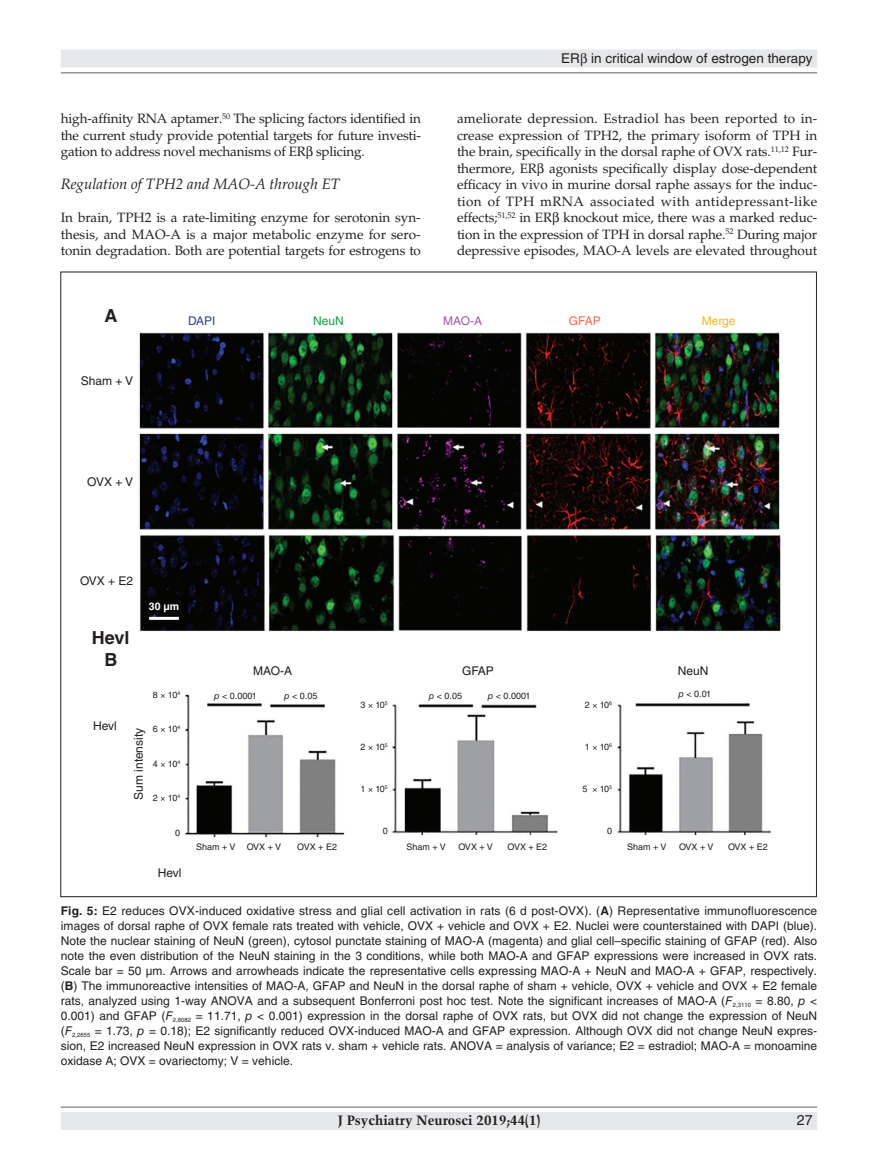
<style>
.page{position:relative;width:878px;height:1175px;background:#fff}
.page>*{position:absolute;margin:0;border:0;box-sizing:border-box;transform-origin:0 0}
.t1{font:700 18px "Helvetica LT Std";color:#231f20}
.t2{font:italic 15px "Palatino LT Std";color:#231f20}
.t3{font:14.25px "Helvetica LT Std";color:#231f20}
.t4{font:13.5px/16.5px "Palatino LT Std";letter-spacing:-.01em;color:#231f20;text-align:justify}
.t5{font:13.5px "Helvetica LT Std";color:#231f20}
.t6{font:700 13.5px "Trump Mediaeval LT Std";color:#231f20}
.t7{font:12px/15px "Helvetica LT Std";color:#231f20;text-align:justify}
.t8{font:12px "Helvetica LT Std";color:#a858a3}
.t9{font:12px "Helvetica LT Std";color:#fcb615}
.t10{font:12px "Helvetica LT Std";color:#2d409a}
.t11{font:12px "Helvetica LT Std";color:#169c48}
.t12{font:12px "Helvetica LT Std";color:#f2684c}
.t13{font:700 10.5px "Helvetica LT Std";color:#fff}
.t14{font:9px "Helvetica LT Std";color:#231f20}
.s1{font-style:italic}
.s2{font-weight:700}
</style>
<div class="page">
<div style="left:61px;top:50px;width:756px;height:18px;background:#e6e7e9"></div>
<hr style="left:61px;top:72px;width:756px;height:2px;background:#939598">
<div style="left:61px;top:1112px;width:756px;height:18px;background:#e6e7e9"></div>
<hr style="left:61px;top:1106px;width:756px;height:1px;background:#939598">
<img style="left:139px;top:332px;width:642px;height:506px">
<hr style="left:149px;top:617px;width:30px;height:3px;background:#fff">
<svg style="left:161px;top:693px;width:4px;height:4px"></svg>
<svg style="left:161px;top:728px;width:4px;height:4px"></svg>
<svg style="left:161px;top:762px;width:4px;height:4px"></svg>
<svg style="left:161px;top:797px;width:4px;height:4px"></svg>
<svg style="left:368px;top:704px;width:4px;height:4px"></svg>
<svg style="left:368px;top:746px;width:4px;height:4px"></svg>
<svg style="left:368px;top:788px;width:4px;height:4px"></svg>
<svg style="left:592px;top:704px;width:4px;height:4px"></svg>
<svg style="left:592px;top:746px;width:4px;height:4px"></svg>
<svg style="left:592px;top:788px;width:4px;height:4px"></svg>
<p class="t4" style="left:61px;top:110px;width:362px">high-affinity RNA aptamer.<sup>50</sup> The splicing factors identified in the current study provide potential targets for future investi&shy;gation to address novel mechanisms of ER splicing.</p>
<p class="t2" style="left:61px;top:175px;width:281px">Regulation of TPH2 and MAO-A through ET</p>
<p class="t4" style="left:61px;top:209px;width:362px">In brain, TPH2 is a rate-limiting enzyme for serotonin syn&shy;thesis, and MAO-A is a major metabolic enzyme for sero&shy;tonin degradation. Both are potential targets for estrogens to</p>
<h1 class="t1" style="left:104px;top:304px;width:14px">A</h1>
<p class="t7" style="left:81px;top:373px;width:54px">Sham + V</p>
<p class="t10" style="left:188px;top:314px;width:29px">DAPI</p>
<p class="t11" style="left:313px;top:314px;width:32px">NeuN</p>
<p class="t5" style="left:561px;top:50px;width:253px">ER in critical window of estrogen therapy</p>
<p class="t4" style="left:457px;top:110px;width:362px">ameliorate depression. Estradiol has been reported to in&shy;crease expression of TPH2, the primary isoform of TPH in the brain, specifically in the dorsal raphe of OVX rats.<sup>11,12</sup> Fur&shy;thermore, ER agonists specifically display dose-dependent efficacy in vivo in murine dorsal raphe assays for the induc&shy;tion of TPH mRNA associated with antidepressant-like effects;<sup>51,52</sup> in ER knockout mice, there was a marked reduc&shy;tion in the expression of TPH in dorsal raphe.<sup>52</sup> During major depressive episodes, MAO-A levels are elevated throughout</p>
<p class="t8" style="left:443px;top:314px;width:40px">MAO-A</p>
<p class="t12" style="left:569px;top:314px;width:33px">GFAP</p>
<p class="t9" style="left:701px;top:314px;width:35px">Merge</p>
<p class="t7" style="left:87px;top:474px;width:47px">OVX + V</p>
<p class="t7" style="left:80px;top:573px;width:55px">OVX + E2</p>
<h1 class="t1" style="left:92px;top:626px;width:39px">Hevl</h1>
<h1 class="t1" style="left:104px;top:649px;width:14px">B</h1>
<p class="t13" style="left:149px;top:600px;width:32px">30 μm</p>
<p class="t7" style="left:253px;top:663px;width:40px">MAO-A</p>
<p class="t7" style="left:462px;top:663px;width:33px">GFAP</p>
<p class="t7" style="left:677px;top:663px;width:32px">NeuN</p>
<p class="t7" style="left:93px;top:718px;width:25px">Hevl</p>
<p class="t14" style="left:153px;top:689px;width:29px">8 10<sup>4</sup></p>
<p class="t14" style="left:153px;top:724px;width:29px">6 10<sup>4</sup></p>
<p class="t14" style="left:153px;top:758px;width:29px">4 10<sup>4</sup></p>
<p class="t14" style="left:153px;top:793px;width:29px">2 10<sup>4</sup></p>
<p class="t14" style="left:175px;top:827px;width:7px">0</p>
<p class="t7" style="left:131px;top:799px;width:74px;rotate:-90deg">Sum intensity</p>
<p class="t7" style="left:158px;top:865px;width:25px">Hevl</p>
<p class="t14" style="left:214px;top:690px;width:44px"><span class="s1">p</span> &lt; 0.0001</p>
<p class="t14" style="left:284px;top:690px;width:35px"><span class="s1">p</span> &lt; 0.05</p>
<p class="t14" style="left:429px;top:690px;width:35px"><span class="s1">p</span> &lt; 0.05</p>
<p class="t14" style="left:488px;top:690px;width:44px"><span class="s1">p</span> &lt; 0.0001</p>
<p class="t14" style="left:678px;top:689px;width:34px"><span class="s1">p</span> &lt; 0.01</p>
<p class="t14" style="left:585px;top:699px;width:29px">2 10<sup>6</sup></p>
<p class="t14" style="left:585px;top:741px;width:29px">1 10<sup>6</sup></p>
<p class="t14" style="left:582px;top:783px;width:7px">5</p>
<p class="t14" style="left:599px;top:783px;width:14px">10<sup>5</sup></p>
<p class="t14" style="left:607px;top:825px;width:7px">0</p>
<p class="t14" style="left:360px;top:699px;width:29px">3 10<sup>5</sup></p>
<p class="t14" style="left:360px;top:741px;width:29px">2 10<sup>5</sup></p>
<p class="t14" style="left:360px;top:783px;width:29px">1 10<sup>5</sup></p>
<p class="t14" style="left:383px;top:825px;width:7px">0</p>
<p class="t14" style="left:196px;top:842px;width:86px">Sham + V OVX + V</p>
<p class="t14" style="left:297px;top:842px;width:41px">OVX + E2</p>
<p class="t14" style="left:406px;top:842px;width:41px">Sham + V</p>
<p class="t14" style="left:458px;top:842px;width:36px">OVX + V</p>
<p class="t14" style="left:507px;top:842px;width:41px">OVX + E2</p>
<p class="t14" style="left:627px;top:842px;width:41px">Sham + V</p>
<p class="t14" style="left:679px;top:842px;width:36px">OVX + V</p>
<p class="t14" style="left:728px;top:842px;width:41px">OVX + E2</p>
<p class="t7" style="left:61px;top:903px;width:758px"><span class="s2">Fig. 5:</span> E2 reduces OVX-induced oxidative stress and glial cell activation in rats (6 d post-OVX). (<span class="s2">A</span>) Representative immunofluorescence images of dorsal raphe of OVX female rats treated with vehicle, OVX + vehicle and OVX + E2. Nuclei were counterstained with DAPI (blue).<br>Note the nuclear staining of NeuN (green), cytosol punctate staining of MAO-A (magenta) and glial cell–specific staining of GFAP (red). Also note the even distribution of the NeuN staining in the 3 conditions, while both MAO-A and GFAP expressions were increased in OVX rats.<br>Scale bar = 50 µm. Arrows and arrowheads indicate the representative cells expressing MAO-A + NeuN and MAO-A + GFAP, respectively. (<span class="s2">B</span>) The immunoreactive intensities of MAO-A, GFAP and NeuN in the dorsal raphe of sham + vehicle, OVX + vehicle and OVX + E2 female rats, analyzed using 1-way ANOVA and a subsequent Bonferroni post hoc test. Note the significant increases of MAO-A (<span class="s1">F</span><sub>2,3110</sub> = 8.80, <span class="s1">p</span> &lt; 0.001) and GFAP (<span class="s1">F</span><sub>2,8082</sub> = 11.71, <span class="s1">p</span> &lt; 0.001) expression in the dorsal raphe of OVX rats, but OVX did not change the expression of NeuN (<span class="s1">F</span><sub>2,2655</sub> = 1.73, <span class="s1">p</span> = 0.18); E2 significantly reduced OVX-induced MAO-A and GFAP expression. Although OVX did not change NeuN expres&shy;sion, E2 increased NeuN expression in OVX rats v. sham + vehicle rats. ANOVA = analysis of variance; E2 = estradiol; MAO-A = monoamine oxidase A; OVX = ovariectomy; V = vehicle.</p>
<p class="t6" style="left:337px;top:1112px;width:204px">J Psychiatry Neurosci 2019;44(1)</p>
<p class="t3" style="left:796px;top:1112px;width:17px">27</p>
</div>
